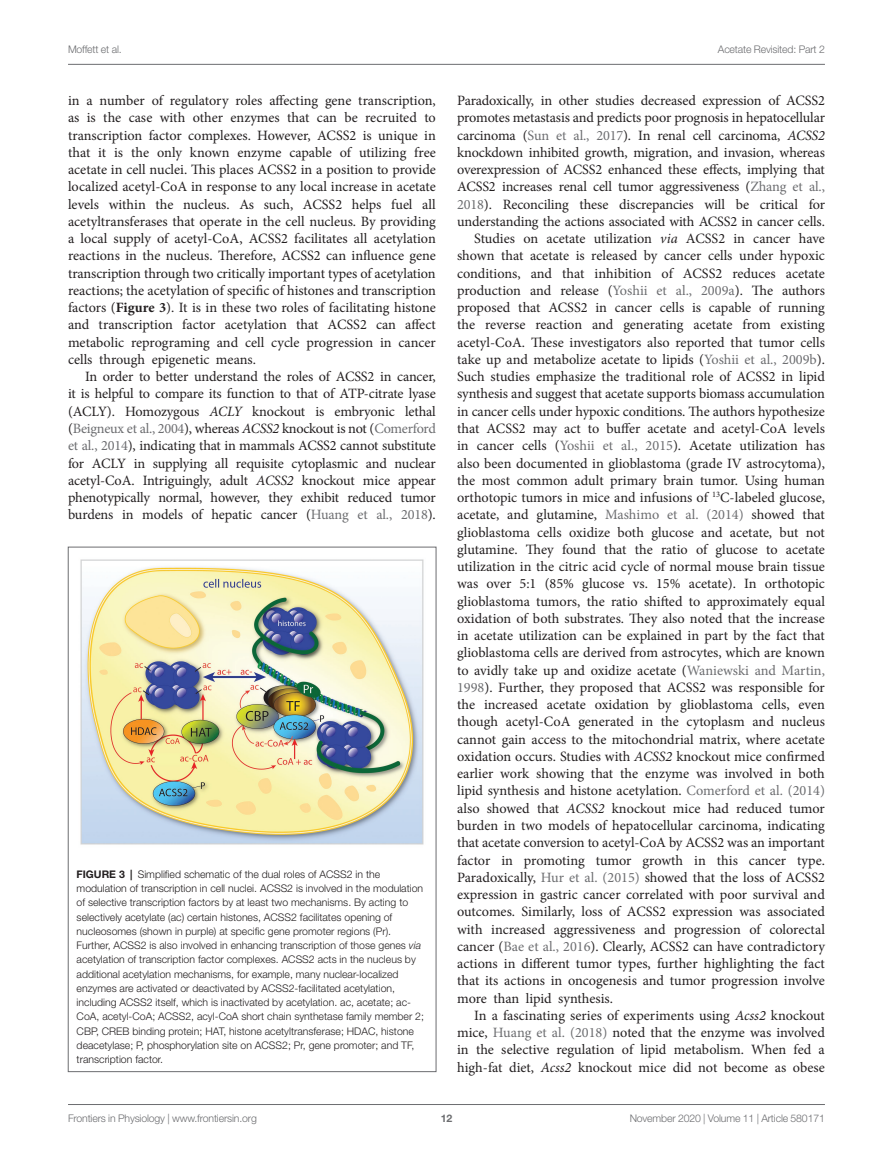
<style>
.page{position:relative;width:893px;height:1170px;background:#fff}
.page>*{position:absolute;margin:0;border:0;box-sizing:border-box;transform-origin:0 0}
.TEXT{font:14.25px/17.2px "Minion Pro";letter-spacing:-.005em;color:#231f20;text-align:justify}
.FIG_LEG{font:300 10.5px/14.2px "Helvetica Neue LT Std";color:#231f20}
.t1{font:300 10.5px "Helvetica Neue LT Std";letter-spacing:-.015em;color:#6c6d70}
.t2{font:700 10.5px "Helvetica Neue LT Std";color:#6c6d70}
.s1{font-weight:700}
.s2{font-style:italic}
.s3{color:#6c6d70}
</style>
<div class="page">
<hr style="left:68px;top:64px;width:757px;height:1px;background:#6c6d70">
<hr style="left:68px;top:1104px;width:757px;height:1px;background:#6c6d70">
<img style="left:80px;top:559px;width:344px;height:286px">
<p class="t1" style="left:68px;top:42px;width:55px">Moffett et al.</p>
<p class="t1" style="left:718px;top:42px;width:109px">Acetate Revisited: Part 2</p>
<p class="TEXT" style="left:68px;top:92px;width:369px">in a number of regulatory roles affecting gene transcription, as is the case with other enzymes that can be recruited to transcription factor complexes. However, ACSS2 is unique in that it is the only known enzyme capable of utilizing free acetate in cell nuclei. This places ACSS2 in a position to provide localized acetyl-CoA in response to any local increase in acetate levels within the nucleus. As such, ACSS2 helps fuel all acetyltransferases that operate in the cell nucleus. By providing a local supply of acetyl-CoA, ACSS2 facilitates all acetylation reactions in the nucleus. Therefore, ACSS2 can influence gene transcription through two critically important types of acetylation reactions; the acetylation of specific of histones and transcription factors (<span class="s1">Figure 3</span>). It is in these two roles of facilitating histone and transcription factor acetylation that ACSS2 can affect metabolic reprograming and cell cycle progression in cancer cells through epigenetic means.</p>
<p class="TEXT" style="left:68px;top:368px;width:369px;text-indent:17px">In order to better understand the roles of ACSS2 in cancer, it is helpful to compare its function to that of ATP-citrate lyase (ACLY). Homozygous <span class="s2">ACLY</span> knockout is embryonic lethal (<span class="s3">Beigneux et al., 2004</span>), whereas <span class="s2">ACSS2</span> knockout is not (<span class="s3">Comerford et al., 2014</span>), indicating that in mammals ACSS2 cannot substitute for ACLY in supplying all requisite cytoplasmic and nuclear acetyl-CoA. Intriguingly, adult <span class="s2">ACSS2</span> knockout mice appear phenotypically normal, however, they exhibit reduced tumor burdens in models of hepatic cancer (<span class="s3">Huang et al., 2018</span>).</p>
<p class="FIG_LEG" style="left:77px;top:866px;width:349px"><span class="s1">FIGURE 3 |</span> Simplified schematic of the dual roles of ACSS2 in the modulation of transcription in cell nuclei. ACSS2 is involved in the modulation of selective transcription factors by at least two mechanisms. By acting to selectively acetylate (ac) certain histones, ACSS2 facilitates opening of nucleosomes (shown in purple) at specific gene promoter regions (Pr).<br>Further, ACSS2 is also involved in enhancing transcription of those genes <span class="s2">via </span>acetylation of transcription factor complexes. ACSS2 acts in the nucleus by additional acetylation mechanisms, for example, many nuclear-localized enzymes are activated or deactivated by ACSS2-facilitated acetylation, including ACSS2 itself, which is inactivated by acetylation. ac, acetate; ac-CoA, acetyl-CoA; ACSS2, acyl-CoA short chain synthetase family member 2; CBP, CREB binding protein; HAT, histone acetyltransferase; HDAC, histone deacetylase; P, phosphorylation site on ACSS2; Pr, gene promoter; and TF, transcription factor.</p>
<p class="TEXT" style="left:457px;top:92px;width:369px">Paradoxically, in other studies decreased expression of ACSS2 promotes metastasis and predicts poor prognosis in hepatocellular carcinoma (<span class="s3">Sun et al., 2017</span>). In renal cell carcinoma, <span class="s2">ACSS2 </span>knockdown inhibited growth, migration, and invasion, whereas overexpression of ACSS2 enhanced these effects, implying that ACSS2 increases renal cell tumor aggressiveness (<span class="s3">Zhang et al., 2018</span>). Reconciling these discrepancies will be critical for understanding the actions associated with ACSS2 in cancer cells.</p>
<p class="TEXT" style="left:457px;top:230px;width:369px;text-indent:17px">Studies on acetate utilization <span class="s2">via</span> ACSS2 in cancer have shown that acetate is released by cancer cells under hypoxic conditions, and that inhibition of ACSS2 reduces acetate production and release (<span class="s3">Yoshii et al., 2009a</span>). The authors proposed that ACSS2 in cancer cells is capable of running the reverse reaction and generating acetate from existing acetyl-CoA. These investigators also reported that tumor cells take up and metabolize acetate to lipids (<span class="s3">Yoshii et al., 2009b</span>).<br>Such studies emphasize the traditional role of ACSS2 in lipid synthesis and suggest that acetate supports biomass accumulation in cancer cells under hypoxic conditions. The authors hypothesize that ACSS2 may act to buffer acetate and acetyl-CoA levels in cancer cells (<span class="s3">Yoshii et al., 2015</span>). Acetate utilization has also been documented in glioblastoma (grade IV astrocytoma), the most common adult primary brain tumor. Using human orthotopic tumors in mice and infusions of <sup>13</sup>C-labeled glucose, acetate, and glutamine, <span class="s3">Mashimo et al. (2014)</span> showed that glioblastoma cells oxidize both glucose and acetate, but not glutamine. They found that the ratio of glucose to acetate utilization in the citric acid cycle of normal mouse brain tissue was over 5:1 (85% glucose vs. 15% acetate). In orthotopic glioblastoma tumors, the ratio shifted to approximately equal oxidation of both substrates. They also noted that the increase in acetate utilization can be explained in part by the fact that glioblastoma cells are derived from astrocytes, which are known to avidly take up and oxidize acetate (<span class="s3">Waniewski and Martin, 1998</span>). Further, they proposed that ACSS2 was responsible for the increased acetate oxidation by glioblastoma cells, even though acetyl-CoA generated in the cytoplasm and nucleus cannot gain access to the mitochondrial matrix, where acetate oxidation occurs. Studies with <span class="s2">ACSS2</span> knockout mice confirmed earlier work showing that the enzyme was involved in both lipid synthesis and histone acetylation. <span class="s3">Comerford et al. (2014) </span>also showed that <span class="s2">ACSS2</span> knockout mice had reduced tumor burden in two models of hepatocellular carcinoma, indicating that acetate conversion to acetyl-CoA by ACSS2 was an important factor in promoting tumor growth in this cancer type.<br>Paradoxically, <span class="s3">Hur et al. (2015)</span> showed that the loss of ACSS2 expression in gastric cancer correlated with poor survival and outcomes. Similarly, loss of ACSS2 expression was associated with increased aggressiveness and progression of colorectal cancer (<span class="s3">Bae et al., 2016</span>). Clearly, ACSS2 can have contradictory actions in different tumor types, further highlighting the fact that its actions in oncogenesis and tumor progression involve more than lipid synthesis.</p>
<p class="TEXT" style="left:457px;top:1006px;width:369px;text-indent:17px">In a fascinating series of experiments using <span class="s2">Acss2</span> knockout mice, <span class="s3">Huang et al. (2018)</span> noted that the enzyme was involved in the selective regulation of lipid metabolism. When fed a high-fat diet, <span class="s2">Acss2</span> knockout mice did not become as obese</p>
<p class="t1" style="left:68px;top:1111px;width:190px">Frontiers in Physiology | www.frontiersin.org</p>
<p class="t2" style="left:441px;top:1111px;width:13px">12</p>
<p class="t1" style="left:630px;top:1111px;width:197px">November 2020 | Volume 11 | Article 580171</p>
</div>
